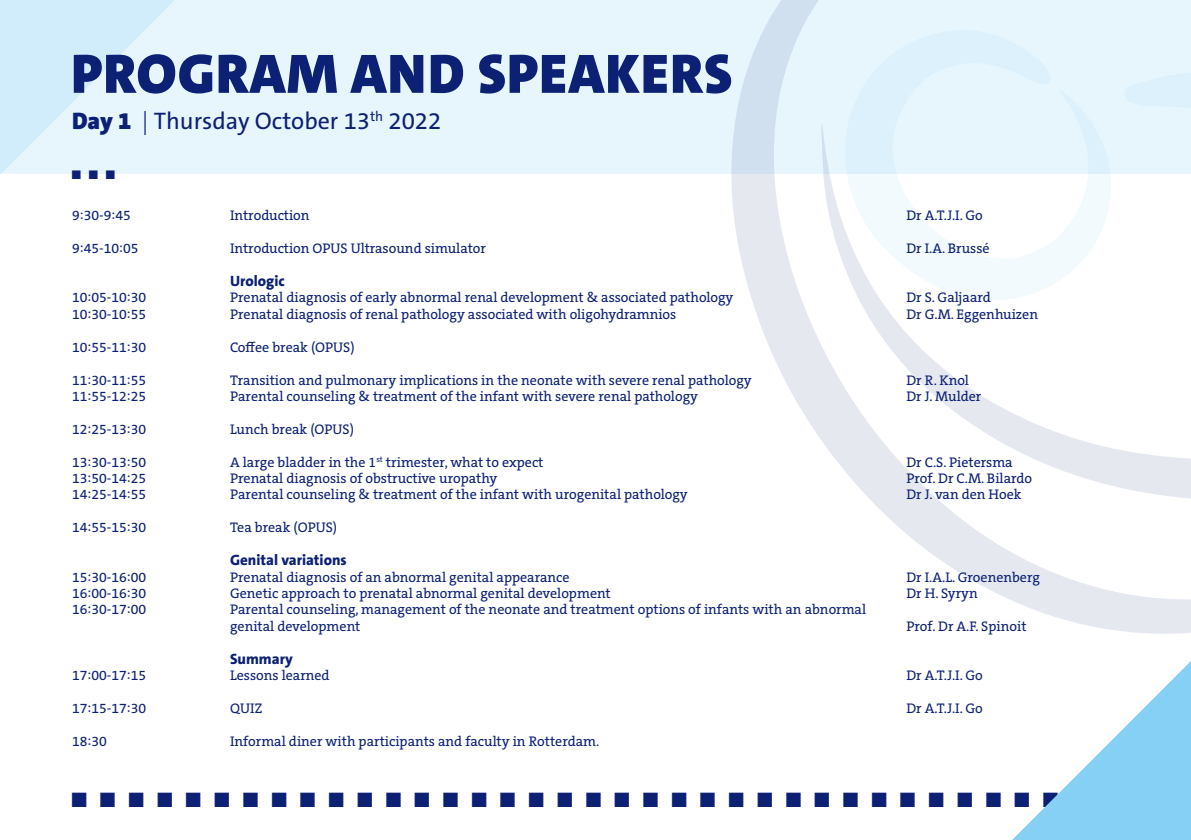
<style>
.page{position:relative;width:1191px;height:840px;background:#fff}
.page>*{position:absolute;margin:0;border:0;box-sizing:border-box;transform-origin:0 0}
.t1{font:900 56px "The Sans C5";letter-spacing:.02em;color:#0c2074}
.t2{font:24px "The Sans C5";color:#0c2074}
.t3{font:800 15px "The Sans C5";color:#0c2074}
.t4{font:14.2px "Erasmus Block";color:#0c2074}
.t5{font:14px/16.4px "The Serif C5";color:#0c2074}
.t6{font:14px "The Sans C5";color:#0c2074}
.t7{font:8.6px "Erasmus Block";color:#0c2074}
.s1{font-weight:900}
.s2{font-weight:300}
</style>
<div class="page">
<svg style="left:1013px;top:661px;width:178px;height:178px"></svg>
<svg style="left:731px;top:174px;width:460px;height:460px"></svg>
<svg style="left:833px;top:174px;width:305px;height:129px"></svg>
<svg style="left:1124px;top:174px;width:67px;height:73px"></svg>
<div style="left:0;top:0;width:1191px;height:174px;background:#e7f6fd"></div>
<p class="t1" style="left:71px;top:38px;width:662px">PROGRAM AND SPEAKERS</p>
<p class="t2" style="left:72px;top:105px;width:371px"><span class="s1">Day 1</span> <span class="s2">|</span> Thursday October 13<sup>th</sup> 2022</p>
<p class="t7" style="left:72px;top:170px;width:44px">A A A</p>
<p class="t6" style="left:72px;top:206px;width:60px">9:30-9:45</p>
<p class="t5" style="left:230px;top:207px;width:81px">Introduction</p>
<p class="t5" style="left:906px;top:207px;width:78px">Dr A.T.J.I. Go</p>
<p class="t6" style="left:72px;top:239px;width:68px">9:45-10:05</p>
<p class="t5" style="left:230px;top:240px;width:257px">Introduction OPUS Ultrasound simulator</p>
<p class="t5" style="left:906px;top:240px;width:85px">Dr I.A. Brussé</p>
<p class="t3" style="left:230px;top:271px;width:56px">Urologic</p>
<p class="t6" style="left:72px;top:288px;width:76px">10:05-10:30</p>
<p class="t5" style="left:230px;top:289px;width:505px">Prenatal diagnosis of early abnormal renal development &amp; associated pathology</p>
<p class="t5" style="left:906px;top:289px;width:86px">Dr S. Galjaard</p>
<p class="t6" style="left:72px;top:305px;width:76px">10:30-10:55</p>
<p class="t5" style="left:230px;top:306px;width:448px">Prenatal diagnosis of renal pathology associated with oligohydramnios</p>
<p class="t5" style="left:906px;top:306px;width:133px">Dr G.M. Eggenhuizen</p>
<p class="t6" style="left:72px;top:338px;width:76px">10:55-11:30</p>
<p class="t5" style="left:230px;top:339px;width:126px">Coffee break (OPUS)</p>
<p class="t6" style="left:72px;top:370px;width:76px">11:30-11:55</p>
<p class="t5" style="left:230px;top:371px;width:523px">Transition and pulmonary implications in the neonate with severe renal pathology</p>
<p class="t5" style="left:906px;top:371px;width:64px">Dr R. Knol</p>
<p class="t6" style="left:72px;top:387px;width:76px">11:55-12:25</p>
<p class="t5" style="left:230px;top:388px;width:469px">Parental counseling &amp; treatment of the infant with severe renal pathology</p>
<p class="t5" style="left:906px;top:388px;width:77px">Dr J. Mulder</p>
<p class="t6" style="left:72px;top:420px;width:76px">12:25-13:30</p>
<p class="t5" style="left:230px;top:421px;width:125px">Lunch break (OPUS)</p>
<p class="t6" style="left:72px;top:452px;width:76px">13:30-13:50</p>
<p class="t5" style="left:230px;top:453px;width:315px">A large bladder in the 1<sup>st</sup> trimester, what to expect</p>
<p class="t5" style="left:906px;top:453px;width:108px">Dr C.S. Pietersma</p>
<p class="t6" style="left:72px;top:469px;width:76px">13:50-14:25</p>
<p class="t5" style="left:230px;top:470px;width:269px">Prenatal diagnosis of obstructive uropathy</p>
<p class="t5" style="left:906px;top:470px;width:127px">Prof. Dr C.M. Bilardo</p>
<p class="t6" style="left:72px;top:485px;width:76px">14:25-14:55</p>
<p class="t5" style="left:230px;top:486px;width:459px">Parental counseling &amp; treatment of the infant with urogenital pathology</p>
<p class="t5" style="left:906px;top:486px;width:117px">Dr J. van den Hoek</p>
<p class="t6" style="left:72px;top:518px;width:76px">14:55-15:30</p>
<p class="t5" style="left:230px;top:519px;width:109px">Tea break (OPUS)</p>
<p class="t3" style="left:230px;top:550px;width:118px">Genital variations</p>
<p class="t6" style="left:72px;top:567px;width:76px">15:30-16:00</p>
<p class="t5" style="left:230px;top:568px;width:341px">Prenatal diagnosis of an abnormal genital appearance</p>
<p class="t5" style="left:906px;top:568px;width:135px">Dr I.A.L. Groenenberg</p>
<p class="t6" style="left:72px;top:584px;width:76px">16:00-16:30</p>
<p class="t5" style="left:230px;top:585px;width:382px">Genetic approach to prenatal abnormal genital development</p>
<p class="t5" style="left:906px;top:585px;width:73px">Dr H. Syryn</p>
<p class="t6" style="left:72px;top:600px;width:76px">16:30-17:00</p>
<p class="t5" style="left:230px;top:601px;width:637px">Parental counseling, management of the neonate and treatment options of infants with an abnormal genital development</p>
<p class="t5" style="left:906px;top:617px;width:122px">Prof. Dr A.F. Spinoit</p>
<p class="t3" style="left:230px;top:648px;width:64px">Summary</p>
<p class="t6" style="left:72px;top:666px;width:76px">17:00-17:15</p>
<p class="t5" style="left:230px;top:667px;width:101px">Lessons learned</p>
<p class="t5" style="left:906px;top:667px;width:78px">Dr A.T.J.I. Go</p>
<p class="t6" style="left:72px;top:698px;width:76px">17:15-17:30</p>
<p class="t5" style="left:230px;top:699px;width:34px">QUIZ</p>
<p class="t5" style="left:906px;top:699px;width:78px">Dr A.T.J.I. Go</p>
<p class="t6" style="left:72px;top:731px;width:36px">18:30</p>
<p class="t5" style="left:230px;top:732px;width:371px">Informal diner with participants and faculty in Rotterdam.</p>
<p class="t4" style="left:72px;top:793px;width:1044px">A A A A A A A A A A A A A A A A A A A A A A A A A A A A A A A A A A A A A</p>
</div>
